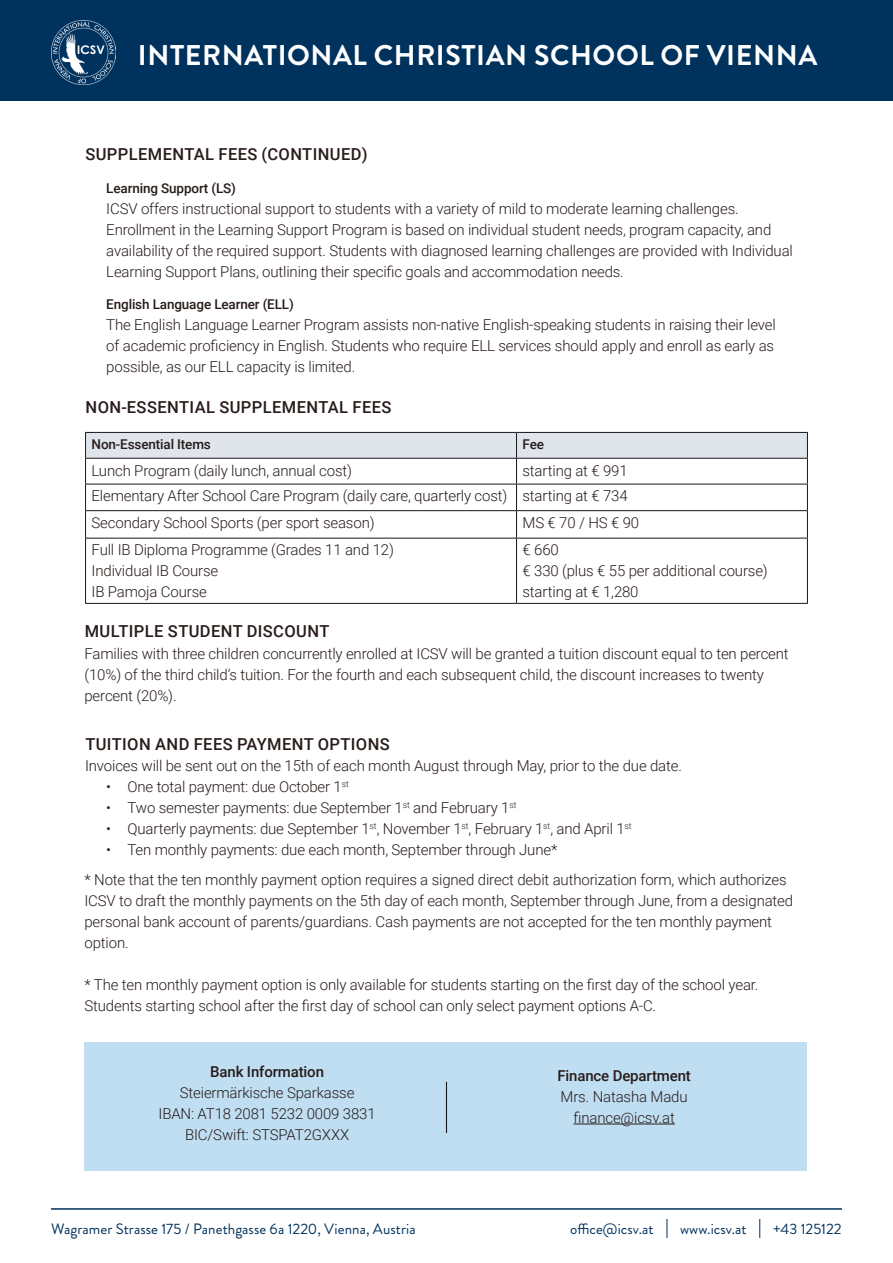
<style>
.page{position:relative;width:893px;height:1263px;background:#fff}
.page>*{position:absolute;margin:0;border:0;box-sizing:border-box;transform-origin:0 0}
.t1{font:700 28.5px "Brandon Grotesque";letter-spacing:.02em;color:#fff}
.Sub-heading_Style_1{font:500 16.5px "Roboto";letter-spacing:.025em;color:#271c1a}
.Body_Style_1{font:300 15px/21px "Roboto";letter-spacing:-.01em;color:#271c1a}
.t2{font:15px "Brandon Grotesque";color:#00325e}
.Body_Style_1-2{font:500 15px "Roboto";letter-spacing:-.01em;color:#271c1a}
.Label_Heading_Style_1{font:500 13.5px "Roboto";letter-spacing:-.01em;color:#271c1a}
</style>
<div class="page">
<div style="left:0;top:0;width:893px;height:100px;background:#00325e"></div>
<img style="left:51px;top:20px;width:64px;height:64px">
<hr style="left:51px;top:1208px;width:791px;height:2px;background:#00325e">
<svg style="left:667px;top:1219px;width:1px;height:19px"></svg>
<svg style="left:759px;top:1219px;width:1px;height:19px"></svg>
<div style="left:84px;top:1042px;width:723px;height:128px;background:#c0def2"></div>
<hr style="left:573px;top:1123px;width:102px;height:1px;background:#271c1a">
<hr style="left:446px;top:1082px;width:1px;height:51px;background:#1a171c">
<svg style="left:85px;top:432px;width:723px;height:106px"></svg>
<hr style="left:85px;top:538px;width:431px;height:1px;background:#1a171c">
<hr style="left:85px;top:538px;width:1px;height:65px;background:#1a171c">
<hr style="left:516px;top:538px;width:292px;height:1px;background:#1a171c">
<hr style="left:516px;top:538px;width:1px;height:65px;background:#1a171c">
<hr style="left:807px;top:538px;width:1px;height:65px;background:#1a171c">
<hr style="left:85px;top:603px;width:431px;height:1px;background:#1a171c">
<hr style="left:516px;top:603px;width:292px;height:1px;background:#1a171c">
<h1 class="t1" style="left:138px;top:35px;width:681px">INTERNATIONAL CHRISTIAN SCHOOL OF VIENNA</h1>
<p class="Sub-heading_Style_1" style="left:85px;top:143px;width:284px">SUPPLEMENTAL FEES (CONTINUED)</p>
<p class="Label_Heading_Style_1" style="left:106px;top:178px;width:131px">Learning Support (LS)</p>
<p class="Body_Style_1" style="left:106px;top:197px;width:688px">ICSV offers instructional support to students with a variety of mild to moderate learning challenges.<br>Enrollment in the Learning Support Program is based on individual student needs, program capacity, and availability of the required support. Students with diagnosed learning challenges are provided with Individual Learning Support Plans, outlining their specific goals and accommodation needs.</p>
<p class="Label_Heading_Style_1" style="left:106px;top:295px;width:189px">English Language Learner (ELL)</p>
<p class="Body_Style_1" style="left:106px;top:314px;width:671px;text-align:justify">The English Language Learner Program assists non-native English-speaking students in raising their level of academic proficiency in English. Students who require ELL services should apply and enroll as early as possible, as our ELL capacity is limited.</p>
<p class="Sub-heading_Style_1" style="left:86px;top:396px;width:307px">NON-ESSENTIAL SUPPLEMENTAL FEES</p>
<p class="Label_Heading_Style_1" style="left:92px;top:434px;width:121px">Non-Essential Items</p>
<p class="Label_Heading_Style_1" style="left:522px;top:434px;width:23px">Fee</p>
<p class="Body_Style_1" style="left:92px;top:459px;width:262px">Lunch Program (daily lunch, annual cost)</p>
<p class="Body_Style_1" style="left:522px;top:459px;width:107px">starting at € 991</p>
<p class="Body_Style_1" style="left:92px;top:485px;width:417px">Elementary After School Care Program (daily care, quarterly cost)</p>
<p class="Body_Style_1" style="left:522px;top:485px;width:107px">starting at € 734</p>
<p class="Body_Style_1" style="left:92px;top:511px;width:285px">Secondary School Sports (per sport season)</p>
<p class="Body_Style_1" style="left:522px;top:511px;width:118px">MS € 70 / HS € 90</p>
<p class="Body_Style_1" style="left:92px;top:539px;width:304px">Full IB Diploma Programme (Grades 11 and 12)</p>
<p class="Body_Style_1" style="left:92px;top:560px;width:128px">Individual IB Course</p>
<p class="Body_Style_1" style="left:92px;top:581px;width:117px">IB Pamoja Course</p>
<p class="Body_Style_1" style="left:522px;top:539px;width:38px">€ 660</p>
<p class="Body_Style_1" style="left:522px;top:560px;width:247px">€ 330 (plus € 55 per additional course)</p>
<p class="Body_Style_1" style="left:522px;top:581px;width:118px">starting at € 1,280</p>
<p class="Sub-heading_Style_1" style="left:85px;top:620px;width:246px">MULTIPLE STUDENT DISCOUNT</p>
<p class="Body_Style_1" style="left:84px;top:642px;width:706px">Families with three children concurrently enrolled at ICSV will be granted a tuition discount equal to ten percent (10%) of the third child’s tuition. For the fourth and each subsequent child, the discount increases to twenty percent (20%).</p>
<p class="Sub-heading_Style_1" style="left:85px;top:733px;width:306px">TUITION AND FEES PAYMENT OPTIONS</p>
<p class="Body_Style_1" style="left:85px;top:755px;width:598px">Invoices will be sent out on the 15th of each month August through May, prior to the due date.</p>
<p class="Body_Style_1" style="left:106px;top:776px;width:244px">• One total payment: due October 1<sup>st</sup></p>
<p class="Body_Style_1" style="left:106px;top:797px;width:412px">• Two semester payments: due September 1<sup>st</sup> and February 1<sup>st</sup></p>
<p class="Body_Style_1" style="left:106px;top:818px;width:527px">• Quarterly payments: due September 1<sup>st</sup>, November 1<sup>st</sup>, February 1<sup>st</sup>, and April 1<sup>st</sup></p>
<p class="Body_Style_1" style="left:106px;top:839px;width:453px">• Ten monthly payments: due each month, September through June*</p>
<p class="Body_Style_1" style="left:84px;top:869px;width:710px">* Note that the ten monthly payment option requires a signed direct debit authorization form, which authorizes ICSV to draft the monthly payments on the 5th day of each month, September through June, from a designated personal bank account of parents/guardians. Cash payments are not accepted for the ten monthly payment option.</p>
<p class="Body_Style_1" style="left:84px;top:974px;width:675px">* The ten monthly payment option is only available for students starting on the first day of the school year.<br>Students starting school after the first day of school can only select payment options A-C.</p>
<p class="Body_Style_1-2" style="left:210px;top:1061px;width:115px">Bank Information</p>
<p class="Body_Style_1" style="left:180px;top:1082px;width:176px">Steiermärkische Sparkasse</p>
<p class="Body_Style_1" style="left:158px;top:1103px;width:219px">IBAN: AT18 2081 5232 0009 3831</p>
<p class="Body_Style_1" style="left:185px;top:1124px;width:166px">BIC/Swift: STSPAT2GXXX</p>
<p class="Body_Style_1-2" style="left:557px;top:1065px;width:135px">Finance Department</p>
<p class="Body_Style_1" style="left:561px;top:1085px;width:129px;text-align:center">Mrs. Natasha Madu finance@icsv.at</p>
<p class="t2" style="left:51px;top:1218px;width:366px">Wagramer Strasse 175 / Panethgasse 6a 1220, Vienna, Austria</p>
<p class="t2" style="left:570px;top:1218px;width:85px">office@icsv.at</p>
<p class="t2" style="left:680px;top:1218px;width:68px">www.icsv.at</p>
<p class="t2" style="left:773px;top:1218px;width:70px">+43 125122</p>
</div>
